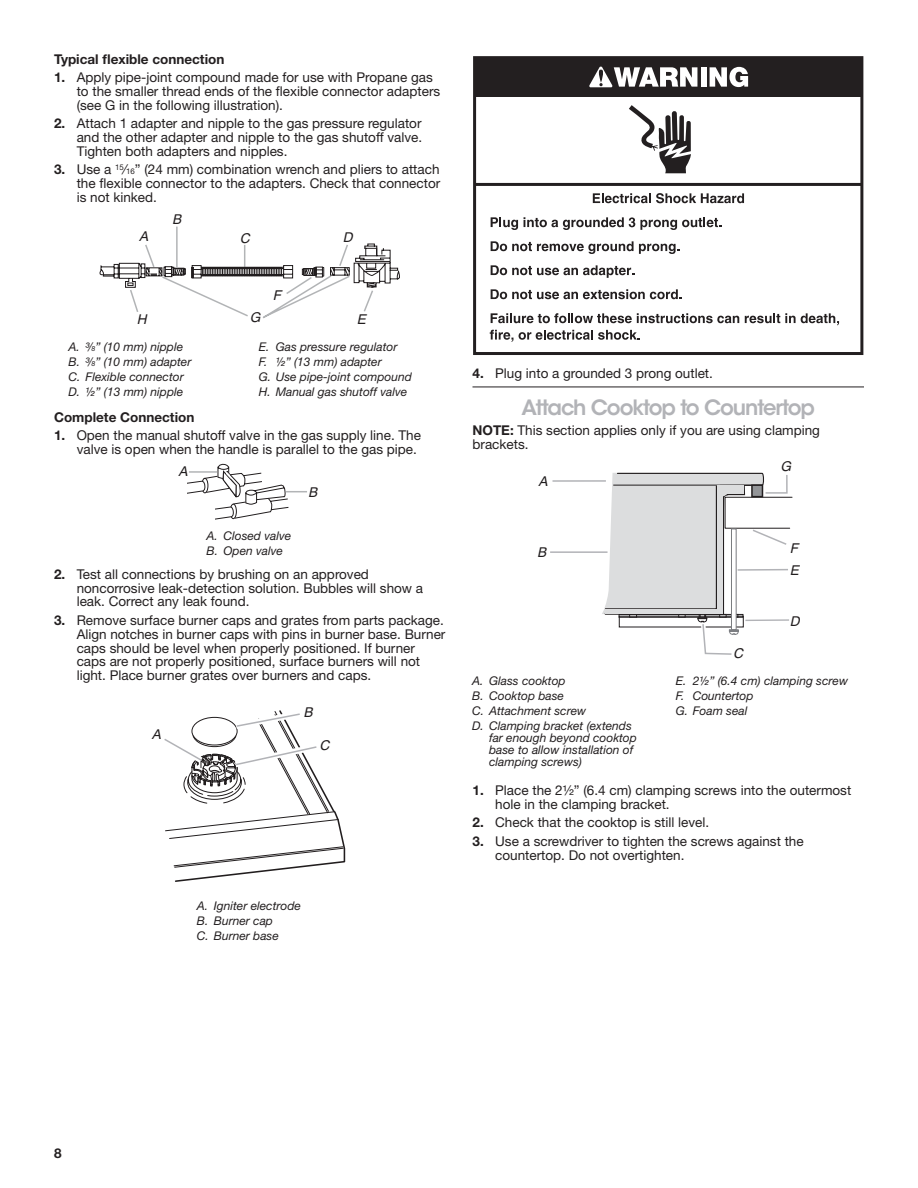
<style>
.page{position:relative;width:918px;height:1188px;background:#fff}
.page>*{position:absolute;margin:0;border:0;box-sizing:border-box;transform-origin:0 0}
.Heading_2{font:600 21px "ITC Avant Garde Std";letter-spacing:-.05em;color:#b2b3b7}
.Body{font:13.5px/13.8px "Helvetica Neue LT Std";color:#231f20}
.Body_Bold{font:700 13.5px "Helvetica Neue LT Std";color:#231f20}
.t1{font:italic 13.5px "Helvetica";color:#211d1e}
.t2{font:italic 12px/15px "Helvetica Neue";color:#231f20}
.s1{font-weight:700}
.s2{font-size:7.8px}
.s3{font-size:7.05px}
</style>
<div class="page">
<hr style="left:472px;top:387px;width:392px;height:1px;background:#231f20">
<svg style="left:100px;top:226px;width:300px;height:93px"></svg>
<svg style="left:187px;top:464px;width:120px;height:56px"></svg>
<svg style="left:164px;top:710px;width:182px;height:172px"></svg>
<svg style="left:629px;top:105px;width:62px;height:68px"></svg>
<div style="left:475px;top:58px;width:387px;height:39px;background:#231f20"></div>
<hr style="left:475px;top:183px;width:387px;height:3px;background:#231f20">
<div style="left:473px;top:56px;width:390px;height:299px;border:3px solid #231f20"></div>
<svg style="left:593px;top:193px;width:151px;height:10px"></svg>
<svg style="left:491px;top:217px;width:27px;height:13px"></svg>
<svg style="left:524px;top:217px;width:197px;height:13px"></svg>
<svg style="left:491px;top:241px;width:188px;height:13px"></svg>
<svg style="left:491px;top:265px;width:143px;height:13px"></svg>
<svg style="left:491px;top:289px;width:191px;height:10px"></svg>
<svg style="left:491px;top:313px;width:248px;height:10px"></svg>
<svg style="left:745px;top:313px;width:94px;height:12px"></svg>
<svg style="left:490px;top:330px;width:23px;height:12px"></svg>
<svg style="left:519px;top:330px;width:121px;height:10px"></svg>
<svg style="left:589px;top:67px;width:108px;height:20px"></svg>
<div style="left:701px;top:67px;width:6px;height:20px;background:#fff"></div>
<svg style="left:710px;top:67px;width:38px;height:20px"></svg>
<hr style="left:550px;top:551px;width:58px;height:2px;background:#b2b3b7">
<svg style="left:551px;top:472px;width:242px;height:183px"></svg>
<p class="Body_Bold" style="left:54px;top:50px;width:172px">Typical flexible connection</p>
<p class="Body" style="left:77px;top:70px;width:365px;text-indent:-23px"><span class="s1">1.</span> Apply pipe-joint compound made for use with Propane gas to the smaller thread ends of the flexible connector adapters (see G in the following illustration).</p>
<p class="Body" style="left:77px;top:116px;width:347px;text-align:justify;text-indent:-23px"><span class="s1">2.</span> Attach 1 adapter and nipple to the gas pressure regulator and the other adapter and nipple to the gas shutoff valve.<br>Tighten both adapters and nipples.</p>
<p class="Body" style="left:77px;top:162px;width:365px;text-align:justify;text-indent:-23px"><span class="s1">3.</span> Use a <sup>15</sup>⁄<span class="s2">16</span>” (24 mm) combination wrench and pliers to attach the flexible connector to the adapters. Check that connector is not kinked.</p>
<p class="t1" style="left:139px;top:228px;width:14px">A</p>
<p class="t1" style="left:172px;top:211px;width:14px">B</p>
<p class="t1" style="left:240px;top:230px;width:15px">C</p>
<p class="t1" style="left:343px;top:229px;width:15px">D</p>
<p class="t1" style="left:273px;top:287px;width:13px">F</p>
<p class="t1" style="left:250px;top:309px;width:15px">G</p>
<p class="t1" style="left:357px;top:311px;width:14px">E</p>
<p class="t1" style="left:137px;top:311px;width:15px">H</p>
<p class="t2" style="left:68px;top:339px;width:124px">A. ³⁄<span class="s3">8</span>” (10 mm) nipple<br>B. ³⁄<span class="s3">8</span>” (10 mm) adapter<br>C. Flexible connector<br>D. ½” (13 mm) nipple</p>
<p class="t2" style="left:259px;top:339px;width:155px">E. Gas pressure regulator<br>F. ½” (13 mm) adapter<br>G. Use pipe-joint compound<br>H. Manual gas shutoff valve</p>
<p class="Body_Bold" style="left:54px;top:409px;width:142px">Complete Connection</p>
<p class="Body" style="left:77px;top:428px;width:346px;text-indent:-23px"><span class="s1">1.</span> Open the manual shutoff valve in the gas supply line. The valve is open when the handle is parallel to the gas pipe.</p>
<p class="t1" style="left:178px;top:463px;width:14px">A</p>
<p class="t2" style="left:207px;top:528px;width:86px">A. Closed valve<br>B. Open valve</p>
<p class="t1" style="left:308px;top:484px;width:14px">B</p>
<p class="Body" style="left:77px;top:567px;width:348px;text-indent:-23px"><span class="s1">2.</span> Test all connections by brushing on an approved noncorrosive leak-detection solution. Bubbles will show a leak. Correct any leak found.</p>
<p class="Body" style="left:77px;top:613px;width:370px;text-indent:-23px"><span class="s1">3.</span> Remove surface burner caps and grates from parts package.<br>Align notches in burner caps with pins in burner base. Burner caps should be level when properly positioned. If burner caps are not properly positioned, surface burners will not light. Place burner grates over burners and caps.</p>
<p class="t1" style="left:152px;top:726px;width:14px">A</p>
<p class="t1" style="left:304px;top:704px;width:14px">B</p>
<p class="t1" style="left:319px;top:737px;width:15px">C</p>
<p class="t2" style="left:197px;top:898px;width:106px">A. Igniter electrode<br>B. Burner cap<br>C. Burner base</p>
<p class="Body" style="left:472px;top:366px;width:242px"><span class="s1">4.</span> Plug into a grounded 3 prong outlet.</p>
<h2 class="Heading_2" style="left:521px;top:394px;width:295px">Attach Cooktop to Countertop</h2>
<p class="Body" style="left:472px;top:423px;width:349px"><span class="s1">NOTE:</span> This section applies only if you are using clamping brackets.</p>
<p class="t1" style="left:539px;top:473px;width:14px">A</p>
<p class="t1" style="left:537px;top:544px;width:14px">B</p>
<p class="t2" style="left:472px;top:673px;width:161px">A. Glass cooktop<br>B. Cooktop base<br>C. Attachment screw<br>D. Clamping bracket (extends</p>
<p class="t2" style="left:489px;top:731px;width:149px;line-height:12px">far enough beyond cooktop base to allow installation of clamping screws)</p>
<p class="t1" style="left:781px;top:458px;width:15px">G</p>
<p class="t1" style="left:790px;top:540px;width:13px">F</p>
<p class="t1" style="left:790px;top:562px;width:14px">E</p>
<p class="t1" style="left:733px;top:645px;width:15px">C</p>
<p class="t1" style="left:790px;top:613px;width:15px">D</p>
<p class="t2" style="left:676px;top:673px;width:174px">E. 2½” (6.4 cm) clamping screw<br>F. Countertop<br>G. Foam seal</p>
<p class="Body" style="left:495px;top:783px;width:358px;text-indent:-23px"><span class="s1">1.</span> Place the 2½” (6.4 cm) clamping screws into the outermost hole in the clamping bracket.</p>
<p class="Body" style="left:472px;top:815px;width:238px"><span class="s1">2.</span> Check that the cooktop is still level.</p>
<p class="Body" style="left:495px;top:834px;width:310px;text-indent:-23px"><span class="s1">3.</span> Use a screwdriver to tighten the screws against the countertop. Do not overtighten.</p>
<p class="Body_Bold" style="left:54px;top:1145px;width:9px">8</p>
</div>
